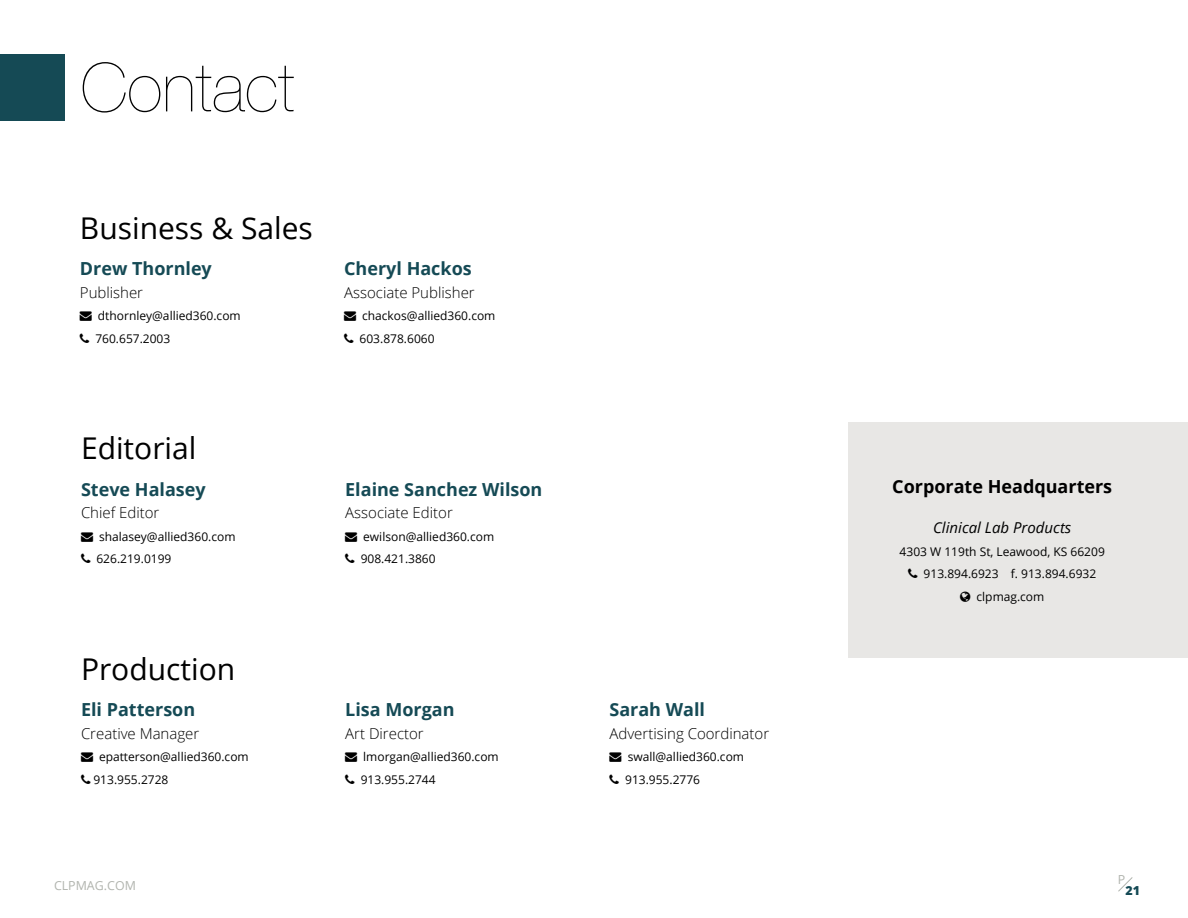
<style>
.page{position:relative;width:1188px;height:918px;background:#fff}
.page>*{position:absolute;margin:0;border:0;box-sizing:border-box;transform-origin:0 0}
.t1{font:200 67.5px "Helvetica Neue LT Std";color:#000}
.t2{font:30px "Open Sans";color:#000}
.t3{font:700 18px "Open Sans";color:#154a55}
.t4{font:700 18px "Open Sans";color:#000}
.t5{font:300 15px "Open Sans";color:#000}
.t6{font:italic 15px "Open Sans";color:#000}
.t7{font:12.45px "Open Sans";color:#b1b4ae}
.t8{font:800 12.45px "Open Sans";color:#154a55}
.t9{font:12px/22.5px "Open Sans";color:#000}
</style>
<div class="page">
<div style="left:0;top:54px;width:65px;height:67px;background:#154a55"></div>
<svg style="left:1118px;top:877px;width:15px;height:15px"></svg>
<div style="left:849px;top:422px;width:339px;height:236px;background:#e8e7e5"></div>
<h1 class="t1" style="left:81px;top:49px;width:215px">Contact</h1>
<h2 class="t2" style="left:80px;top:208px;width:235px">Business &amp; Sales</h2>
<h3 class="t3" style="left:80px;top:256px;width:133px">Drew Thornley</h3>
<p class="t5" style="left:80px;top:282px;width:65px">Publisher</p>
<p class="t9" style="left:95px;top:305px;width:147px;text-indent:-15px">→ dthornley@allied360.com<br>760.657.2003</p>
<h3 class="t3" style="left:344px;top:256px;width:129px">Cheryl Hackos</h3>
<p class="t5" style="left:344px;top:282px;width:132px">Associate Publisher</p>
<p class="t9" style="left:360px;top:305px;width:137px;text-indent:-15px">→ chackos@allied360.com<br>603.878.6060</p>
<h2 class="t2" style="left:81px;top:428px;width:117px">Editorial</h2>
<h3 class="t3" style="left:81px;top:477px;width:126px">Steve Halasey</h3>
<p class="t5" style="left:81px;top:503px;width:80px">Chief Editor</p>
<p class="t9" style="left:96px;top:525px;width:141px;text-indent:-15px">→ shalasey@allied360.com<br>626.219.0199</p>
<h3 class="t3" style="left:345px;top:477px;width:199px">Elaine Sanchez Wilson</h3>
<p class="t5" style="left:345px;top:503px;width:109px">Associate Editor</p>
<p class="t9" style="left:361px;top:525px;width:135px;text-indent:-15px">→ ewilson@allied360.com<br>908.421.3860</p>
<h2 class="t2" style="left:81px;top:648px;width:156px">Production</h2>
<h3 class="t3" style="left:81px;top:697px;width:116px">Eli Patterson</h3>
<p class="t5" style="left:81px;top:723px;width:120px">Creative Manager</p>
<p class="t9" style="left:93px;top:746px;width:157px;text-indent:-12px">→ epatterson@allied360.com<br>913.955.2728</p>
<h3 class="t3" style="left:345px;top:697px;width:111px">Lisa Morgan</h3>
<p class="t5" style="left:345px;top:723px;width:80px">Art Director</p>
<p class="t9" style="left:361px;top:746px;width:140px;text-indent:-15px">→ lmorgan@allied360.com<br>913.955.2744</p>
<p class="t7" style="left:54px;top:877px;width:83px">CLPMAG.COM</p>
<h3 class="t3" style="left:609px;top:697px;width:97px">Sarah Wall</h3>
<p class="t5" style="left:609px;top:723px;width:161px">Advertising Coordinator</p>
<p class="t9" style="left:625px;top:746px;width:120px;text-indent:-16px">→ swall@allied360.com<br>913.955.2776</p>
<h3 class="t4" style="left:892px;top:474px;width:221px">Corporate Headquarters</h3>
<p class="t6" style="left:933px;top:518px;width:140px">Clinical Lab Products</p>
<p class="t9" style="left:900px;top:540px;width:207px">4303 W 119th St, Leawood, KS 66209</p>
<p class="t9" style="left:924px;top:562px;width:174px">913.894.6923 f. 913.894.6932</p>
<p class="t9" style="left:977px;top:585px;width:69px">clpmag.com</p>
<p class="t7" style="left:1118px;top:871px;width:9px">P</p>
<p class="t8" style="left:1126px;top:881px;width:16px">21</p>
</div>
